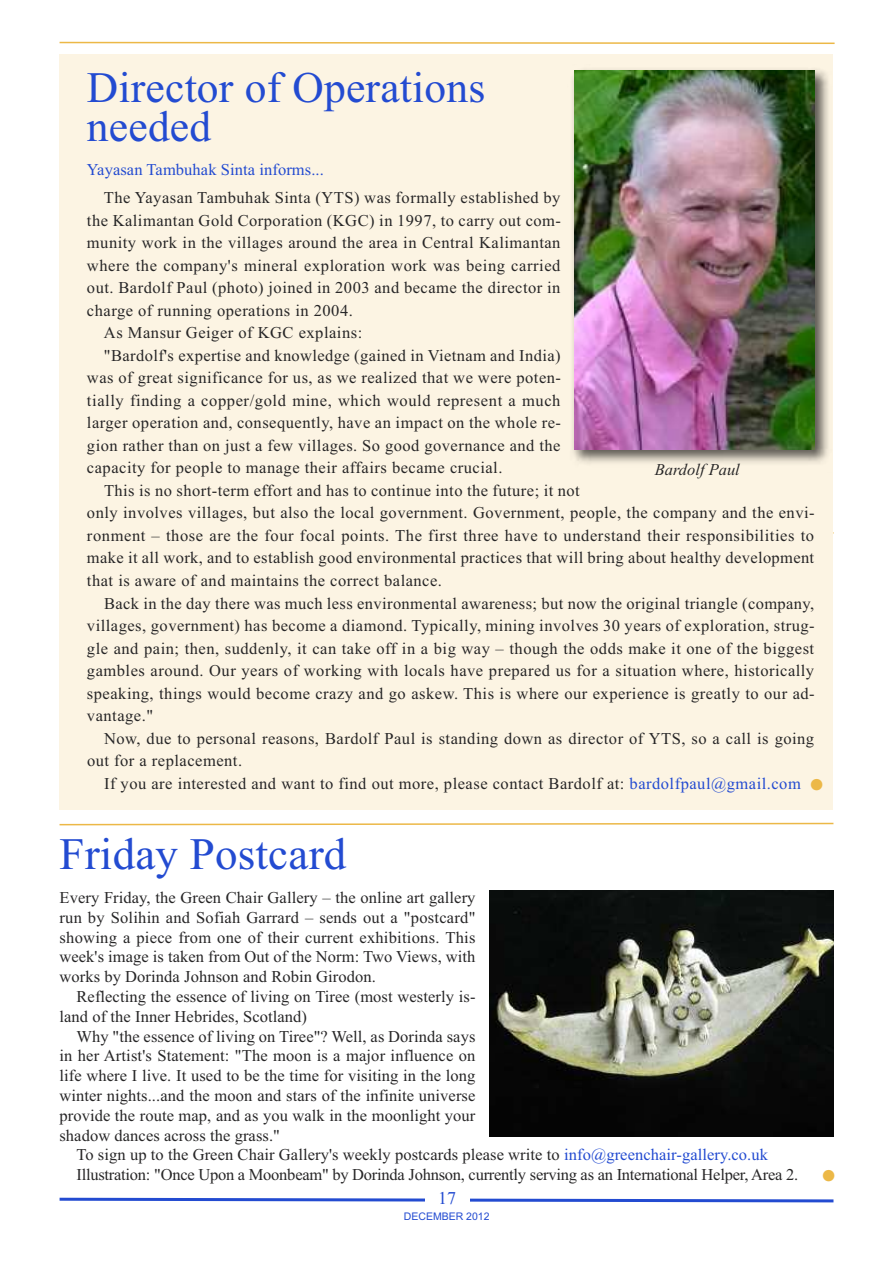
<style>
.page{position:relative;width:893px;height:1263px;background:#fff}
.page>*{position:absolute;margin:0;border:0;box-sizing:border-box;transform-origin:0 0}
.t1{font:italic 46.5px "Times New Roman";color:#ecb847}
.t2{font:45px "Times New Roman";letter-spacing:.005em;color:#234bd1}
.t3{font:43.5px/39px "Times New Roman";letter-spacing:.005em;color:#234bd1}
.t4{font:18px "Times New Roman";color:#234bd1}
.t5{font:16.5px/19.8px "Times New Roman";letter-spacing:.03em;color:#272627;text-align:justify}
.t6{font:16.5px/19.8px "Times New Roman";letter-spacing:-.015em;color:#272627}
.t7{font:16.5px/19.8px "Times New Roman";letter-spacing:.005em;color:#272627}
.t8{font:16.5px "Times New Roman";letter-spacing:.005em;color:#234bd1}
.t9{font:italic 16.5px "Times New Roman";color:#272627}
.t10{font:10.5px "Arial";color:#234bd1}
.s1{color:#234bd1}
</style>
<div class="page">
<svg style="left:59px;top:1197px;width:775px;height:6px"></svg>
<div style="left:425px;top:1192px;width:44px;height:37px;background:#fff"></div>
<svg style="left:59px;top:41px;width:776px;height:3px"></svg>
<img style="left:489px;top:890px;width:344px;height:246px">
<svg style="left:59px;top:822px;width:775px;height:4px"></svg>
<div style="left:60px;top:54px;width:773px;height:755px;background:#fcf4e3"></div>
<img style="left:572px;top:69px;width:257px;height:395px">
<img style="left:574px;top:71px;width:240px;height:378px">
<h3 class="t3" style="left:87px;top:68px;width:400px">Director of Operations needed</h3>
<p class="t8" style="left:87px;top:160px;width:238px">Yayasan Tambuhak Sinta informs...</p>
<p class="t5" style="left:104px;top:188px;width:458px">The Yayasan Tambuhak Sinta (YTS) was formally established by</p>
<p class="t5" style="left:87px;top:210px;width:476px">the Kalimantan Gold Corporation (KGC) in 1997, to carry out com-</p>
<p class="t5" style="left:87px;top:233px;width:475px">munity work in the villages around the area in Central Kalimantan</p>
<p class="t5" style="left:87px;top:255px;width:475px">where the company's mineral exploration work was being carried</p>
<p class="t5" style="left:87px;top:278px;width:475px">out. Bardolf Paul (photo) joined in 2003 and became the director in</p>
<p class="t5" style="left:87px;top:300px;width:267px">charge of running operations in 2004.</p>
<p class="t5" style="left:104px;top:323px;width:260px">As Mansur Geiger of KGC explains:</p>
<p class="t5" style="left:104px;top:345px;width:458px">"Bardolf's expertise and knowledge (gained in Vietnam and India)</p>
<p class="t5" style="left:87px;top:368px;width:476px">was of great significance for us, as we realized that we were poten-</p>
<p class="t5" style="left:87px;top:390px;width:475px">tially finding a copper/gold mine, which would represent a much</p>
<p class="t5" style="left:87px;top:413px;width:476px">larger operation and, consequently, have an impact on the whole re-</p>
<p class="t5" style="left:87px;top:435px;width:475px">gion rather than on just a few villages. So good governance and the</p>
<p class="t5" style="left:87px;top:458px;width:417px">capacity for people to manage their affairs became crucial.</p>
<p class="t5" style="left:104px;top:480px;width:477px">This is no short-term effort and has to continue into the future; it not</p>
<p class="t5" style="left:87px;top:503px;width:729px">only involves villages, but also the local government. Government, people, the company and the envi-</p>
<p class="t5" style="left:87px;top:525px;width:729px">ronment – those are the four focal points. The first three have to understand their responsibilities to</p>
<p class="t5" style="left:87px;top:548px;width:729px">make it all work, and to establish good environmental practices that will bring about healthy development</p>
<p class="t5" style="left:87px;top:570px;width:357px">that is aware of and maintains the correct balance.</p>
<p class="t5" style="left:104px;top:593px;width:712px">Back in the day there was much less environmental awareness; but now the original triangle (company,</p>
<p class="t5" style="left:87px;top:615px;width:729px">villages, government) has become a diamond. Typically, mining involves 30 years of exploration, strug-</p>
<p class="t5" style="left:87px;top:638px;width:729px">gle and pain; then, suddenly, it can take off in a big way – though the odds make it one of the biggest</p>
<p class="t5" style="left:87px;top:660px;width:729px">gambles around. Our years of working with locals have prepared us for a situation where, historically</p>
<p class="t5" style="left:87px;top:683px;width:729px">speaking, things would become crazy and go askew. This is where our experience is greatly to our ad-</p>
<p class="t5" style="left:87px;top:705px;width:68px">vantage."</p>
<p class="t5" style="left:104px;top:728px;width:712px">Now, due to personal reasons, Bardolf Paul is standing down as director of YTS, so a call is going</p>
<p class="t5" style="left:87px;top:750px;width:157px">out for a replacement.</p>
<p class="t5" style="left:104px;top:773px;width:698px">If you are interested and want to find out more, please contact Bardolf at: <span class="s1">bardolfpaul@gmail.com</span></p>
<p class="t9" style="left:655px;top:460px;width:87px">Bardolf Paul</p>
<h1 class="t1" style="left:808px;top:757px;width:18px">•</h1>
<h2 class="t2" style="left:60px;top:827px;width:288px">Friday Postcard</h2>
<p class="t5" style="left:59px;top:887px;width:417px">Every Friday, the Green Chair Gallery – the online art gallery run by Solihin and Sofiah Garrard – sends out a "postcard" showing a piece from one of their current exhibitions. This week's image is taken from Out of the Norm: Two Views, with works by Dorinda Johnson and Robin Girodon.</p>
<p class="t7" style="left:59px;top:986px;width:418px;text-indent:17px">Reflecting the essence of living on Tiree (most westerly is&shy;land of the Inner Hebrides, Scotland)</p>
<p class="t5" style="left:59px;top:1026px;width:417px;text-indent:17px">Why "the essence of living on Tiree"? Well, as Dorinda says in her Artist's Statement: "The moon is a major influence on life where I live. It used to be the time for visiting in the long winter nights...and the moon and stars of the infinite universe provide the route map, and as you walk in the moonlight your shadow dances across the grass."</p>
<p class="t6" style="left:76px;top:1145px;width:723px">To sign up to the Green Chair Gallery's weekly postcards please write to <span class="s1">info@greenchair-gallery.co.uk<br></span>Illustration: "Once Upon a Moonbeam" by Dorinda Johnson, currently serving as an International Helper, Area 2.</p>
<p class="t4" style="left:438px;top:1188px;width:19px">17</p>
<p class="t10" style="left:404px;top:1210px;width:87px">DECEMBER 2012</p>
<h1 class="t1" style="left:820px;top:1147px;width:18px">•</h1>
</div>
